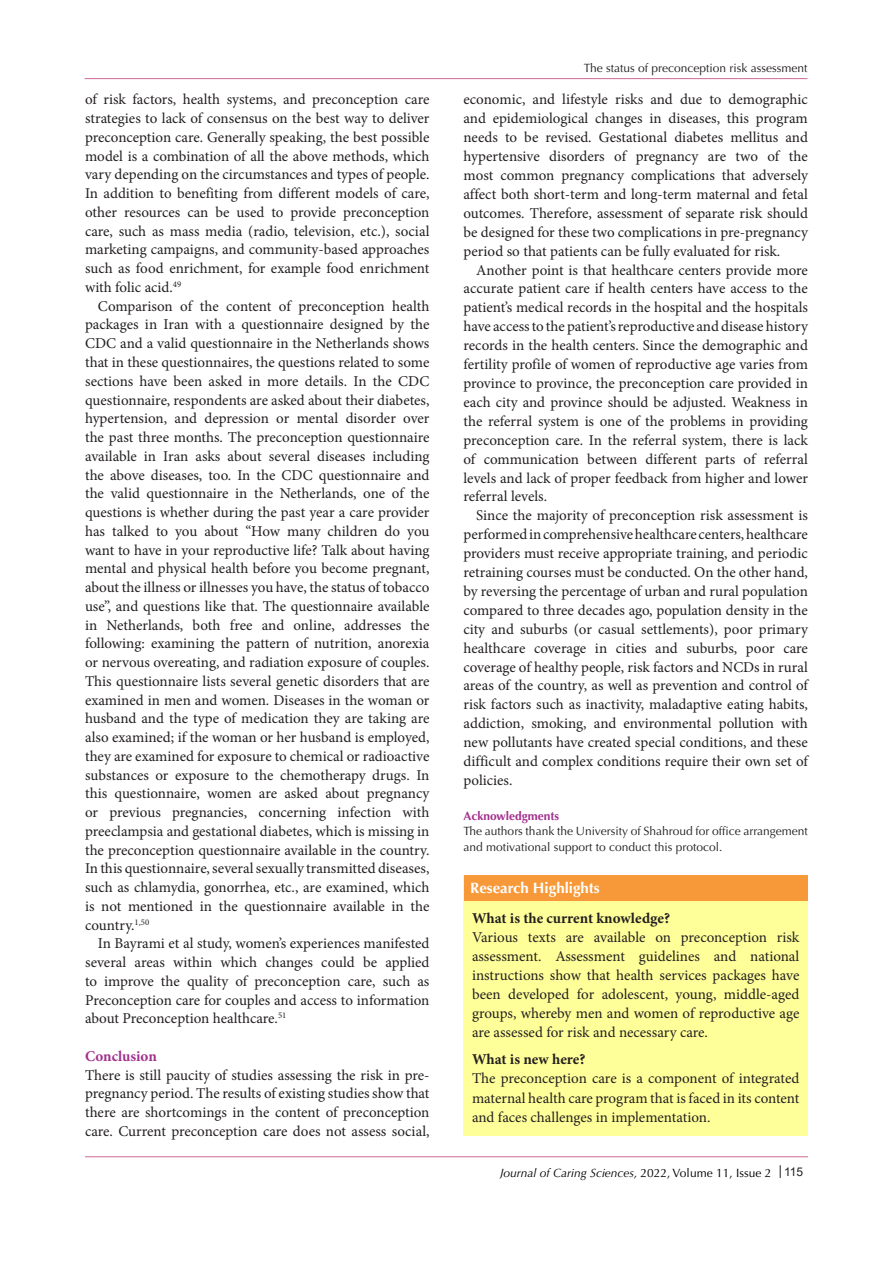
<style>
.page{position:relative;width:893px;height:1263px;background:#fff}
.page>*{position:absolute;margin:0;border:0;box-sizing:border-box;transform-origin:0 0}
.BT{font:15px/18.8px "Minion Pro";color:#231f20;text-align:justify}
.BT-2{font:700 15px "Minion Pro";color:#231f20}
.t1{font:700 15px "Optima LT Std";color:#fff}
.t2{font:700 15px "Minion Pro";color:#a2308d}
.t3{font:12px/15.8px "Optima LT Std";color:#231f20}
.t4{font:italic 12px "Optima LT Std";color:#000}
.t5{font:700 12px "Optima LT Std";color:#a2308d}
.s1{font-style:normal}
.s2{font-family:"Arial";font-style:normal;color:#231f20}
</style>
<div class="page">
<svg style="left:780px;top:1165px;width:1px;height:13px"></svg>
<hr style="left:85px;top:1156px;width:723px;height:1px;background:#cd6996">
<hr style="left:85px;top:78px;width:722px;height:1px;background:#cd6996">
<div style="left:463px;top:875px;width:345px;height:261px;background:#ff9"></div>
<div style="left:464px;top:875px;width:343px;height:26px;background:#f89939"></div>
<p class="BT" style="left:85px;top:90px;width:346px">of risk factors, health systems, and preconception care strategies to lack of consensus on the best way to deliver preconception care. Generally speaking, the best possible model is a combination of all the above methods, which vary depending on the circumstances and types of people.<br>In addition to benefiting from different models of care, other resources can be used to provide preconception care, such as mass media (radio, television, etc.), social marketing campaigns, and community-based approaches such as food enrichment, for example food enrichment with folic acid.<sup>49</sup></p>
<p class="BT" style="left:85px;top:297px;width:346px;text-indent:13px">Comparison of the content of preconception health packages in Iran with a questionnaire designed by the CDC and a valid questionnaire in the Netherlands shows that in these questionnaires, the questions related to some sections have been asked in more details. In the CDC questionnaire, respondents are asked about their diabetes, hypertension, and depression or mental disorder over the past three months. The preconception questionnaire available in Iran asks about several diseases including the above diseases, too. In the CDC questionnaire and the valid questionnaire in the Netherlands, one of the questions is whether during the past year a care provider has talked to you about “How many children do you want to have in your reproductive life? Talk about having mental and physical health before you become pregnant, about the illness or illnesses you have, the status of tobacco use”, and questions like that. The questionnaire available in Netherlands, both free and online, addresses the following: examining the pattern of nutrition, anorexia or nervous overeating, and radiation exposure of couples.<br>This questionnaire lists several genetic disorders that are examined in men and women. Diseases in the woman or husband and the type of medication they are taking are also examined; if the woman or her husband is employed, they are examined for exposure to chemical or radioactive substances or exposure to the chemotherapy drugs. In this questionnaire, women are asked about pregnancy or previous pregnancies, concerning infection with preeclampsia and gestational diabetes, which is missing in the preconception questionnaire available in the country.<br>In this questionnaire, several sexually transmitted diseases, such as chlamydia, gonorrhea, etc., are examined, which is not mentioned in the questionnaire available in the country.<sup>1,50</sup></p>
<p class="BT" style="left:85px;top:934px;width:346px;text-indent:13px">In Bayrami et al study, women’s experiences manifested several areas within which changes could be applied to improve the quality of preconception care, such as Preconception care for couples and access to information about Preconception healthcare.<sup>51</sup></p>
<p class="t2" style="left:85px;top:1045px;width:73px">Conclusion</p>
<p class="BT" style="left:85px;top:1065px;width:346px">There is still paucity of studies assessing the risk in pre&shy;pregnancy period. The results of existing studies show that there are shortcomings in the content of preconception care. Current preconception care does not assess social,</p>
<p class="t3" style="left:584px;top:60px;width:225px">The status of preconception risk assessment</p>
<p class="BT" style="left:463px;top:90px;width:346px">economic, and lifestyle risks and due to demographic and epidemiological changes in diseases, this program needs to be revised. Gestational diabetes mellitus and hypertensive disorders of pregnancy are two of the most common pregnancy complications that adversely affect both short-term and long-term maternal and fetal outcomes. Therefore, assessment of separate risk should be designed for these two complications in pre-pregnancy period so that patients can be fully evaluated for risk.</p>
<p class="BT" style="left:463px;top:260px;width:346px;text-indent:13px">Another point is that healthcare centers provide more accurate patient care if health centers have access to the patient’s medical records in the hospital and the hospitals have access to the patient’s reproductive and disease history records in the health centers. Since the demographic and fertility profile of women of reproductive age varies from province to province, the preconception care provided in each city and province should be adjusted. Weakness in the referral system is one of the problems in providing preconception care. In the referral system, there is lack of communication between different parts of referral levels and lack of proper feedback from higher and lower referral levels.</p>
<p class="BT" style="left:463px;top:506px;width:346px;text-indent:13px">Since the majority of preconception risk assessment is performed in comprehensive healthcare centers, healthcare providers must receive appropriate training, and periodic retraining courses must be conducted. On the other hand, by reversing the percentage of urban and rural population compared to three decades ago, population density in the city and suburbs (or casual settlements), poor primary healthcare coverage in cities and suburbs, poor care coverage of healthy people, risk factors and NCDs in rural areas of the country, as well as prevention and control of risk factors such as inactivity, maladaptive eating habits, addiction, smoking, and environmental pollution with new pollutants have created special conditions, and these difficult and complex conditions require their own set of policies.</p>
<p class="t5" style="left:463px;top:808px;width:97px">Acknowledgments</p>
<p class="t3" style="left:463px;top:823px;width:346px">The authors thank the University of Shahroud for office arrangement and motivational support to conduct this protocol.</p>
<p class="t1" style="left:470px;top:879px;width:131px">Research Highlights</p>
<p class="BT-2" style="left:472px;top:907px;width:200px">What is the current knowledge?</p>
<p class="BT" style="left:472px;top:927px;width:329px">Various texts are available on preconception risk assessment. Assessment guidelines and national instructions show that health services packages have been developed for adolescent, young, middle-aged groups, whereby men and women of reproductive age are assessed for risk and necessary care.</p>
<p class="BT-2" style="left:472px;top:1049px;width:115px">What is new here?</p>
<p class="BT" style="left:472px;top:1069px;width:329px">The preconception care is a component of integrated maternal health care program that is faced in its content and faces challenges in implementation.</p>
<p class="t4" style="left:500px;top:1165px;width:304px">Journal of Caring Sciences, <span class="s1">2022, Volume 11, Issue 2</span> <span class="s2">115</span></p>
</div>
